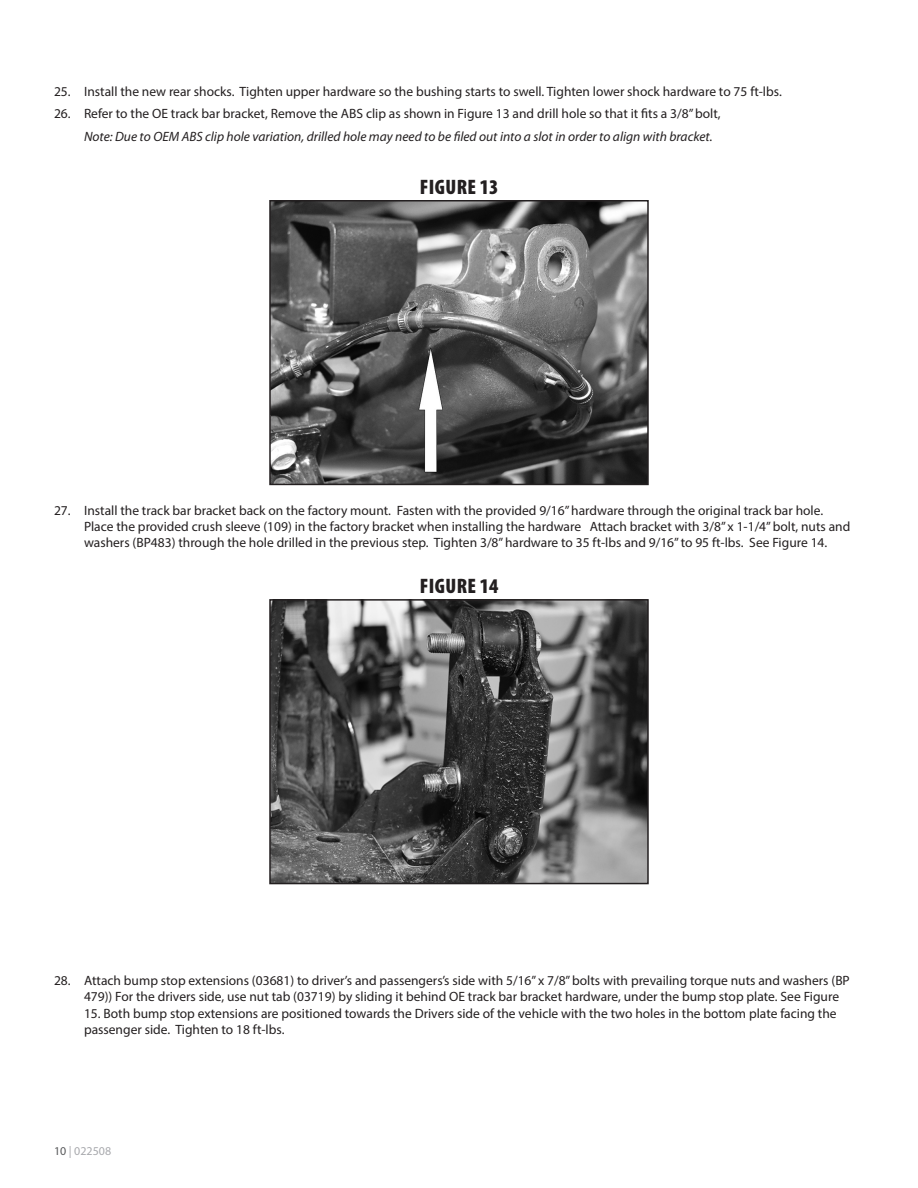
<style>
.page{position:relative;width:918px;height:1188px;background:#fff}
.page>*{position:absolute;margin:0;border:0;box-sizing:border-box;transform-origin:0 0}
.t1{font:900 condensed 21px "Myriad Pro";letter-spacing:.02em;color:#231f20}
.t2{font:13.5px/16.2px "Myriad Pro";color:#231f20}
.NOTE{font:italic 13.5px "Myriad Pro";color:#231f20}
.t3{font:12px "Myriad Pro";color:#a8a9ad}
.s1{color:#57585a}
</style>
<div class="page">
<img style="left:272px;top:203px;width:374px;height:279px">
<div style="left:269px;top:200px;width:380px;height:285px;border:2px solid #231f20"></div>
<img style="left:272px;top:602px;width:374px;height:279px">
<div style="left:269px;top:599px;width:380px;height:285px;border:2px solid #231f20"></div>
<p class="t2" style="left:54px;top:83px;width:729px">25. Install the new rear shocks. Tighten upper hardware so the bushing starts to swell. Tighten lower shock hardware to 75 ft-lbs.</p>
<p class="t2" style="left:54px;top:106px;width:668px">26. Refer to the OE track bar bracket, Remove the ABS clip as shown in Figure 13 and drill hole so that it fits a 3/8” bolt,</p>
<p class="NOTE" style="left:84px;top:129px;width:630px">Note: Due to OEM ABS clip hole variation, drilled hole may need to be filed out into a slot in order to align with bracket.</p>
<p class="t1" style="left:420px;top:175px;width:80px">FIGURE 13</p>
<p class="t2" style="left:84px;top:502px;width:768px;text-indent:-30px">27. Install the track bar bracket back on the factory mount. Fasten with the provided 9/16” hardware through the original track bar hole.<br>Place the provided crush sleeve (109) in the factory bracket when installing the hardware Attach bracket with 3/8” x 1-1/4” bolt, nuts and washers (BP483) through the hole drilled in the previous step. Tighten 3/8” hardware to 35 ft-lbs and 9/16” to 95 ft-lbs. See Figure 14.</p>
<p class="t1" style="left:420px;top:574px;width:80px">FIGURE 14</p>
<p class="t2" style="left:84px;top:972px;width:767px;text-indent:-30px">28. Attach bump stop extensions (03681) to driver’s and passengers’s side with 5/16” x 7/8” bolts with prevailing torque nuts and washers (BP<br>479)) For the drivers side, use nut tab (03719) by sliding it behind OE track bar bracket hardware, under the bump stop plate. See Figure</p>
<p class="t2" style="left:84px;top:1005px;width:754px">15. Both bump stop extensions are positioned towards the Drivers side of the vehicle with the two holes in the bottom plate facing the passenger side. Tighten to 18 ft-lbs.</p>
<p class="t3" style="left:54px;top:1143px;width:59px"><span class="s1">10</span> | 022508</p>
</div>
